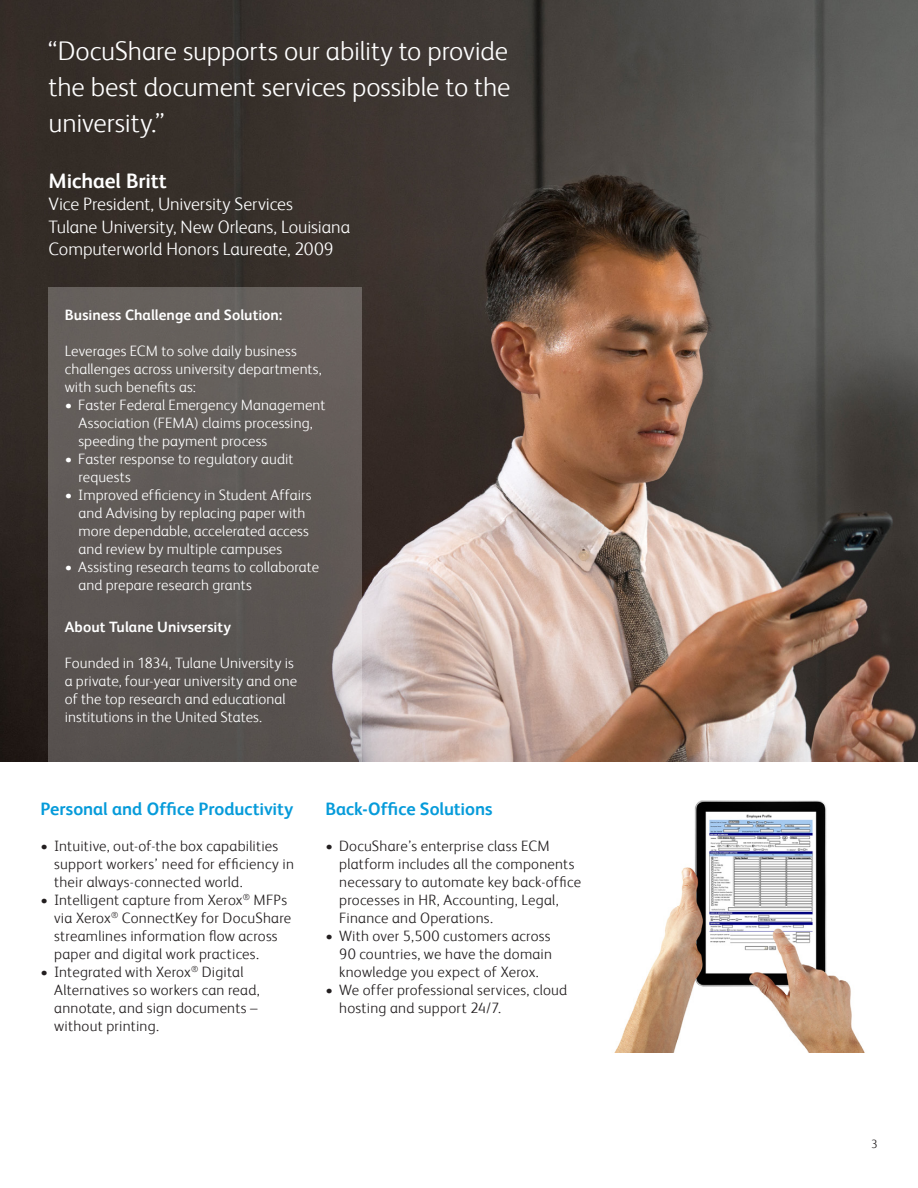
<style>
.page{position:relative;width:918px;height:1188px;background:#fff}
.page>*{position:absolute;margin:0;border:0;box-sizing:border-box;transform-origin:0 0}
.Interior_Page_Title{font:300 27px/36px "Xerox Sans";letter-spacing:-.005em;color:#fff;text-align:justify}
.Interior_Page_Title-2{font:700 21px "Xerox Sans";letter-spacing:-.005em;color:#fff}
.Interior_Page_Title-3{font:300 18px/22.5px "Xerox Sans";letter-spacing:-.005em;color:#fff}
.Body_Subhead___C{font:700 18px "Xerox Sans";letter-spacing:-.005em;color:#069bda}
.t1{font:300 15px/18px "Xerox Sans";letter-spacing:.015em;color:#231f20}
.Body_Text___K{font:300 15px/18px "Xerox Sans";letter-spacing:.005em;color:#fff}
.Body_Text___Bullets{font:300 15px/18px "Xerox Sans";letter-spacing:.005em;color:#fff}
.Body_Text___Bullets-2{font:700 15px "Xerox Sans";letter-spacing:.005em;color:#fff}
.Footer___Caption___K{font:300 12px "Xerox Sans";color:#231f20}
</style>
<div class="page">
<img style="left:614px;top:801px;width:251px;height:252px">
<img style="left:0;top:0;width:918px;height:761px">
<div style="left:49px;top:287px;width:313px;height:474px;background:#5f5a57"></div>
<p class="Interior_Page_Title" style="left:49px;top:31px;width:463px">“DocuShare supports our ability to provide the best document services possible to the university.”</p>
<p class="Interior_Page_Title-2" style="left:49px;top:166px;width:120px">Michael Britt</p>
<p class="Interior_Page_Title-3" style="left:49px;top:192px;width:303px">Vice President, University Services<br>Tulane University, New Orleans, Louisiana<br>Computerworld Honors Laureate, 2009</p>
<p class="Body_Text___Bullets-2" style="left:65px;top:305px;width:219px">Business Challenge and Solution:</p>
<p class="Body_Text___Bullets" style="left:65px;top:342px;width:259px">Leverages ECM to solve daily business challenges across university departments, with such benefits as:</p>
<p class="Body_Text___K" style="left:79px;top:396px;width:249px;text-indent:-14px">• Faster Federal Emergency Management<br>Association (FEMA) claims processing, speeding the payment process</p>
<p class="Body_Text___K" style="left:79px;top:450px;width:217px;text-indent:-14px">• Faster response to regulatory audit requests</p>
<p class="Body_Text___K" style="left:79px;top:486px;width:235px;text-indent:-14px">• Improved efficiency in Student Affairs and Advising by replacing paper with more dependable, accelerated access and review by multiple campuses</p>
<p class="Body_Text___K" style="left:79px;top:558px;width:242px;text-indent:-14px">• Assisting research teams to collaborate and prepare research grants</p>
<p class="Body_Text___Bullets-2" style="left:65px;top:617px;width:168px">About Tulane Univsersity</p>
<p class="Body_Text___K" style="left:65px;top:654px;width:234px">Founded in 1834, Tulane University is a private, four-year university and one of the top research and educational institutions in the United States.</p>
<p class="Body_Subhead___C" style="left:40px;top:796px;width:254px">Personal and Office Productivity</p>
<p class="t1" style="left:54px;top:836px;width:241px;text-indent:-14px">• Intuitive, out-of-the box capabilities support workers’ need for efficiency in their always-connected world.</p>
<p class="t1" style="left:54px;top:890px;width:239px;text-indent:-14px">• Intelligent capture from Xerox<sup>®</sup> MFPs via Xerox<sup>®</sup> ConnectKey for DocuShare streamlines information flow across paper and digital work practices.</p>
<p class="t1" style="left:54px;top:962px;width:207px;text-indent:-14px">• Integrated with Xerox<sup>®</sup> Digital<br>Alternatives so workers can read, annotate, and sign documents – without printing.</p>
<p class="Body_Subhead___C" style="left:326px;top:796px;width:169px">Back-Office Solutions</p>
<p class="t1" style="left:339px;top:836px;width:243px;text-indent:-14px">• DocuShare’s enterprise class ECM platform includes all the components necessary to automate key back-office processes in HR, Accounting, Legal, Finance and Operations.</p>
<p class="t1" style="left:339px;top:926px;width:214px;text-align:justify;text-indent:-14px">• With over 5,500 customers across 90 countries, we have the domain knowledge you expect of Xerox.</p>
<p class="t1" style="left:339px;top:980px;width:230px;text-indent:-14px">• We offer professional services, cloud hosting and support 24/7.</p>
<p class="Footer___Caption___K" style="left:871px;top:1136px;width:8px">3</p>
</div>
